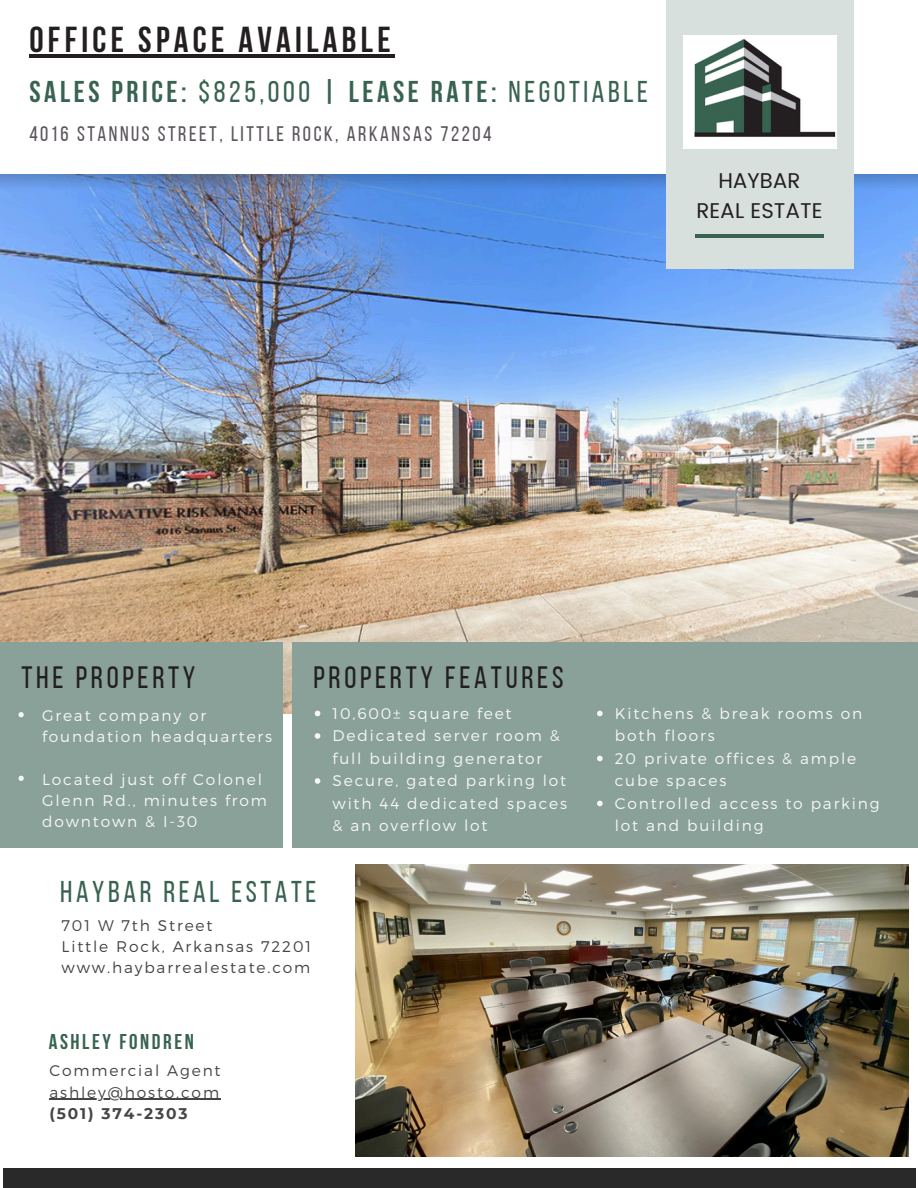
<style>
.page{position:relative;width:918px;height:1188px;background:#fff}
.page>*{position:absolute;margin:0;border:0;box-sizing:border-box;transform-origin:0 0}
.t1{font:700 36px "Bebas Neue";letter-spacing:.12em;color:#231f20}
.t2{font:30.75px "Bebas Neue";letter-spacing:.12em;color:#231f20}
.t3{font:700 30px "Bebas Neue";letter-spacing:.12em;color:#386350}
.t4{font:30px "Bebas Neue";letter-spacing:.12em;color:#386350}
.t5{font:21.3px/29.2px "Poppins";color:#231f20;text-align:center}
.t6{font:700 21.3px "Bebas Neue";letter-spacing:.12em;color:#386350}
.t7{font:21px "Bebas Neue";letter-spacing:.12em;color:#5b545c}
.t8{font:300 15.45px/22.5px "Montserrat";letter-spacing:.12em;color:#f6f6f6}
.t9{font:300 15.45px "Montserrat";letter-spacing:.12em;color:#454545}
.t10{font:700 15.45px "Montserrat";letter-spacing:.12em;color:#454545}
.s1{font-weight:400}
</style>
<div class="page">
<img style="left:0;top:175px;width:918px;height:539px">
<div style="left:666px;top:0;width:187px;height:269px;background:#d8e0dd"></div>
<div style="left:0;top:642px;width:283px;height:206px;background:#89a198"></div>
<div style="left:292px;top:642px;width:626px;height:206px;background:#89a198"></div>
<hr style="left:695px;top:234px;width:128px;height:3px;background:#386350">
<div style="left:3px;top:1169px;width:912px;height:19px;background:#292929"></div>
<img style="left:683px;top:36px;width:153px;height:112px">
<img style="left:355px;top:865px;width:554px;height:291px">
<svg style="left:18px;top:712px;width:6px;height:5px"></svg>
<svg style="left:18px;top:776px;width:6px;height:5px"></svg>
<svg style="left:315px;top:711px;width:5px;height:5px"></svg>
<svg style="left:315px;top:733px;width:5px;height:6px"></svg>
<svg style="left:315px;top:778px;width:5px;height:6px"></svg>
<svg style="left:597px;top:711px;width:6px;height:5px"></svg>
<svg style="left:597px;top:756px;width:6px;height:5px"></svg>
<svg style="left:597px;top:801px;width:6px;height:5px"></svg>
<hr style="left:29px;top:54px;width:366px;height:4px;background:#231f20">
<hr style="left:50px;top:1099px;width:58px;height:1px;background:#454545">
<hr style="left:108px;top:1099px;width:113px;height:1px;background:#454545">
<p class="t1" style="left:29px;top:25px;width:363px">OFFICE SPACE AVAILABLE</p>
<p class="t3" style="left:29px;top:80px;width:620px">SALES PRICE: <span class="s1">$825,000</span> | LEASE RATE: <span class="s1">NEGOTIABLE</span></p>
<p class="t7" style="left:29px;top:125px;width:464px">4016 STANNUS STREET, LITTLE ROCK, ARKANSAS 72204</p>
<h4 class="t5" style="left:696px;top:166px;width:128px">HAYBAR<br>REAL ESTATE</h4>
<h1 class="t2" style="left:21px;top:665px;width:176px">THE PROPERTY</h1>
<h2 class="t8" style="left:42px;top:704px;width:232px;line-height:21.1px">Great company or foundation headquarters</h2>
<p class="t8" style="left:42px;top:768px;width:226px;line-height:21.1px">Located just off Colonel<br>Glenn Rd., minutes from downtown &amp; I-30</p>
<p class="t2" style="left:313px;top:665px;width:252px">PROPERTY FEATURES</p>
<p class="t8" style="left:333px;top:701px;width:181px">10,600± square feet</p>
<p class="t8" style="left:333px;top:724px;width:229px">Dedicated server room &amp; full building generator</p>
<p class="t8" style="left:333px;top:769px;width:236px;text-align:justify">Secure, gated parking lot with 44 dedicated spaces &amp; an overflow lot</p>
<h2 class="t4" style="left:60px;top:879px;width:258px">HAYBAR REAL ESTATE</h2>
<h4 class="t9" style="left:62px;top:915px;width:152px">701 W 7th Street</h4>
<h2 class="t9" style="left:62px;top:937px;width:251px">Little Rock, Arkansas 72201</h2>
<p class="t9" style="left:62px;top:958px;width:250px">www.haybarrealestate.com</p>
<h3 class="t6" style="left:49px;top:1033px;width:147px">ASHLEY FONDREN</h3>
<p class="t9" style="left:50px;top:1061px;width:173px">Commercial Agent</p>
<p class="t9" style="left:50px;top:1082px;width:171px">ashley@hosto.com</p>
<p class="t10" style="left:50px;top:1104px;width:140px">(501) 374-2303</p>
<p class="t8" style="left:615px;top:701px;width:249px">Kitchens &amp; break rooms on both floors</p>
<p class="t8" style="left:615px;top:746px;width:243px">20 private offices &amp; ample cube spaces</p>
<h2 class="t8" style="left:615px;top:791px;width:266px">Controlled access to parking lot and building</h2>
</div>
